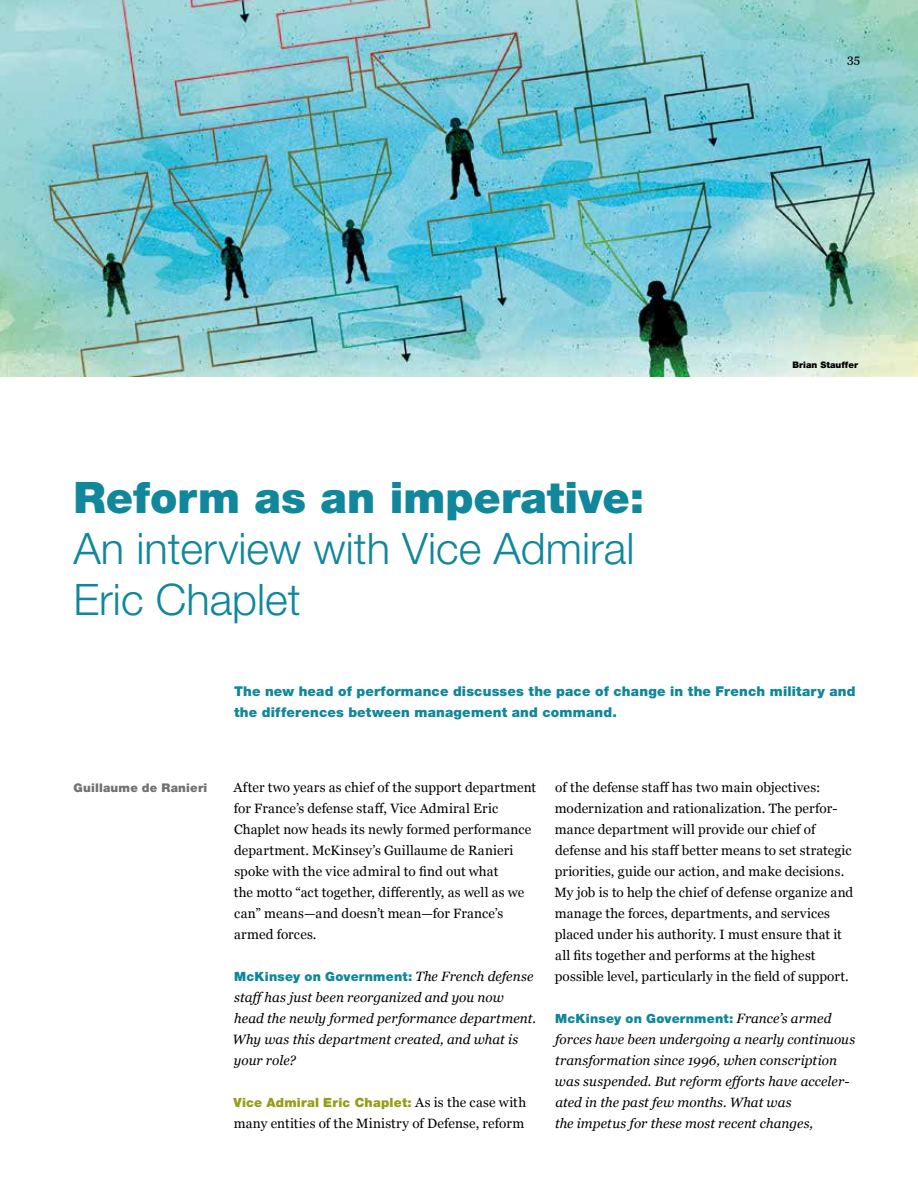
<style>
.page{position:relative;width:918px;height:1188px;background:#fff}
.page>*{position:absolute;margin:0;border:0;box-sizing:border-box;transform-origin:0 0}
.t1{font:300 43.5px/51px "Helvetica Neue LT Std";color:#10879b}
.t2{font:900 43.5px "Helvetica Neue LT Std";color:#10879b}
.t3{font:13.5px/21px "Georgia";letter-spacing:.01em;color:#000}
.t4{font:italic 13.5px/21px "Georgia";letter-spacing:.005em;color:#000}
.t5{font:900 13.5px/21px "Helvetica Neue LT Std";letter-spacing:.015em;color:#10879b}
.t6{font:900 12.75px "Helvetica Neue LT Std";letter-spacing:.015em;color:#10879b}
.t7{font:900 12.75px "Helvetica Neue LT Std";letter-spacing:.02em;color:#949e17}
.t8{font:900 12px "Helvetica Neue LT Std";letter-spacing:.02em;color:#717073}
.t9{font:12px "Georgia";color:#000}
.t10{font:900 9px "Helvetica Neue LT Std";color:#000}
.s1{font-family:"Georgia";font-weight:400;font-style:italic;font-size:13.5px;color:#000}
.s2{font-family:"Georgia";font-weight:400;font-size:13.5px;color:#000}
</style>
<div class="page">
<img style="left:0;top:0;width:918px;height:376px">
<p class="t9" style="left:847px;top:50px;width:14px">35</p>
<h1 class="t2" style="left:74px;top:471px;width:572px">Reform as an imperative:</h1>
<h1 class="t1" style="left:74px;top:522px;width:562px">An interview with Vice Admiral<br>Eric Chaplet</h1>
<p class="t10" style="left:793px;top:359px;width:67px">Brian Stauffer</p>
<p class="t8" style="left:74px;top:781px;width:135px">Guillaume de Ranieri</p>
<p class="t5" style="left:234px;top:681px;width:623px">The new head of performance discusses the pace of change in the French military and the differences between management and command.</p>
<p class="t3" style="left:233px;top:776px;width:304px">After two years as chief of the support department for France’s defense staff, Vice Admiral Eric Chaplet now heads its newly formed performance department. McKinsey’s Guillaume de Ranieri spoke with the vice admiral to find out what<br>the motto “act together, differently, as well as we can” means—and doesn’t mean—for France’s armed forces.</p>
<p class="t6" style="left:234px;top:969px;width:301px">McKinsey on Government: <span class="s1">The French defense</span></p>
<p class="t4" style="left:233px;top:986px;width:305px">staff has just been reorganized and you now<br>head the newly formed performance department.<br>Why was this department created, and what is your role?</p>
<p class="t7" style="left:233px;top:1095px;width:294px">Vice Admiral Eric Chaplet: <span class="s2">As is the case with</span></p>
<p class="t3" style="left:234px;top:1112px;width:292px">many entities of the Ministry of Defense, reform</p>
<p class="t3" style="left:555px;top:776px;width:300px">of the defense staff has two main objectives: modernization and rationalization. The perfor&shy;mance department will provide our chief of defense and his staff better means to set strategic priorities, guide our action, and make decisions.<br>My job is to help the chief of defense organize and manage the forces, departments, and services placed under his authority. I must ensure that it all fits together and performs at the highest possible level, particularly in the field of support.</p>
<p class="t6" style="left:555px;top:1011px;width:278px">McKinsey on Government: <span class="s1">France’s armed</span></p>
<p class="t4" style="left:555px;top:1028px;width:302px">forces have been undergoing a nearly continuous transformation since 1996, when conscription was suspended. But reform efforts have acceler&shy;ated in the past few months. What was<br>the impetus for these most recent changes,</p>
</div>
